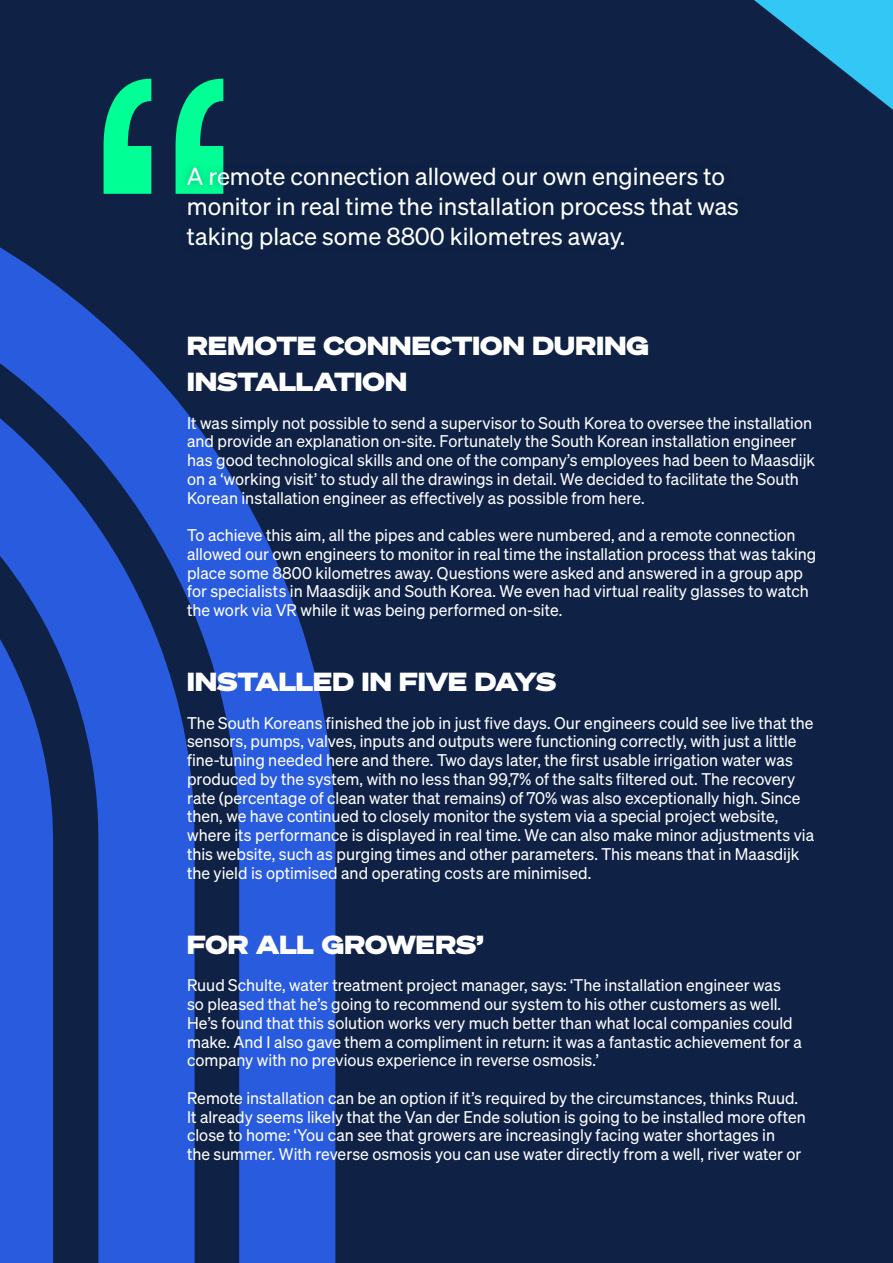
<style>
.page{position:relative;width:893px;height:1263px;background:#0f2246}
.page>*{position:absolute;margin:0;border:0;box-sizing:border-box;transform-origin:0 0}
.t1{font:25.5px/36px "Sohne Breit Extrafett";letter-spacing:.005em;color:#fff}
.t2{font:24px/30px "Sohne Buch";color:#fff}
.t3{font:16.5px/18.8px "Sohne Buch";color:#fff}
</style>
<div class="page">
<svg style="left:754px;top:0;width:139px;height:110px"></svg>
<svg style="left:0;top:148px;width:335px;height:1115px"></svg>
<svg style="left:0;top:287px;width:195px;height:976px;fill:#295bde"></svg>
<svg style="left:0;top:430px;width:53px;height:833px;background:#2552c7"></svg>
<svg style="left:104px;top:79px;width:119px;height:115px"></svg>
<div style="left:178px;top:158px;width:569px;height:101px;background:#0e2145"></div>
<h2 class="t2" style="left:187px;top:160px;width:553px">A remote connection allowed our own engineers to monitor in real time the installation process that was taking place some 8800 kilometres away.</h2>
<h1 class="t1" style="left:187px;top:327px;width:463px">REMOTE CONNECTION DURING<br>INSTALLATION</h1>
<p class="t3" style="left:187px;top:413px;width:629px">It was simply not possible to send a supervisor to South Korea to oversee the installation and provide an explanation on-site. Fortunately the South Korean installation engineer has good technological skills and one of the company’s employees had been to Maasdijk on a ‘working visit’ to study all the drawings in detail. We decided to facilitate the South Korean installation engineer as effectively as possible from here.</p>
<p class="t3" style="left:187px;top:525px;width:631px">To achieve this aim, all the pipes and cables were numbered, and a remote connection allowed our own engineers to monitor in real time the installation process that was taking place some 8800 kilometres away. Questions were asked and answered in a group app for specialists in Maasdijk and South Korea. We even had virtual reality glasses to watch the work via VR while it was being performed on-site.</p>
<h1 class="t1" style="left:187px;top:663px;width:370px">INSTALLED IN FIVE DAYS</h1>
<p class="t3" style="left:187px;top:713px;width:629px">The South Koreans finished the job in just five days. Our engineers could see live that the sensors, pumps, valves, inputs and outputs were functioning correctly, with just a little fine-tuning needed here and there. Two days later, the first usable irrigation water was produced by the system, with no less than 99,7% of the salts filtered out. The recovery rate (percentage of clean water that remains) of 70% was also exceptionally high. Since then, we have continued to closely monitor the system via a special project website, where its performance is displayed in real time. We can also make minor adjustments via this website, such as purging times and other parameters. This means that in Maasdijk the yield is optimised and operating costs are minimised.</p>
<h1 class="t1" style="left:187px;top:926px;width:298px">FOR ALL GROWERS’</h1>
<p class="t3" style="left:187px;top:976px;width:616px">Ruud Schulte, water treatment project manager, says: ‘The installation engineer was so pleased that he’s going to recommend our system to his other customers as well.<br>He’s found that this solution works very much better than what local companies could make. And I also gave them a compliment in return: it was a fantastic achievement for a company with no previous experience in reverse osmosis.’</p>
<p class="t3" style="left:187px;top:1088px;width:620px">Remote installation can be an option if it’s required by the circumstances, thinks Ruud.<br>It already seems likely that the Van der Ende solution is going to be installed more often close to home: ‘You can see that growers are increasingly facing water shortages in<br>the summer. With reverse osmosis you can use water directly from a well, river water or</p>
</div>
